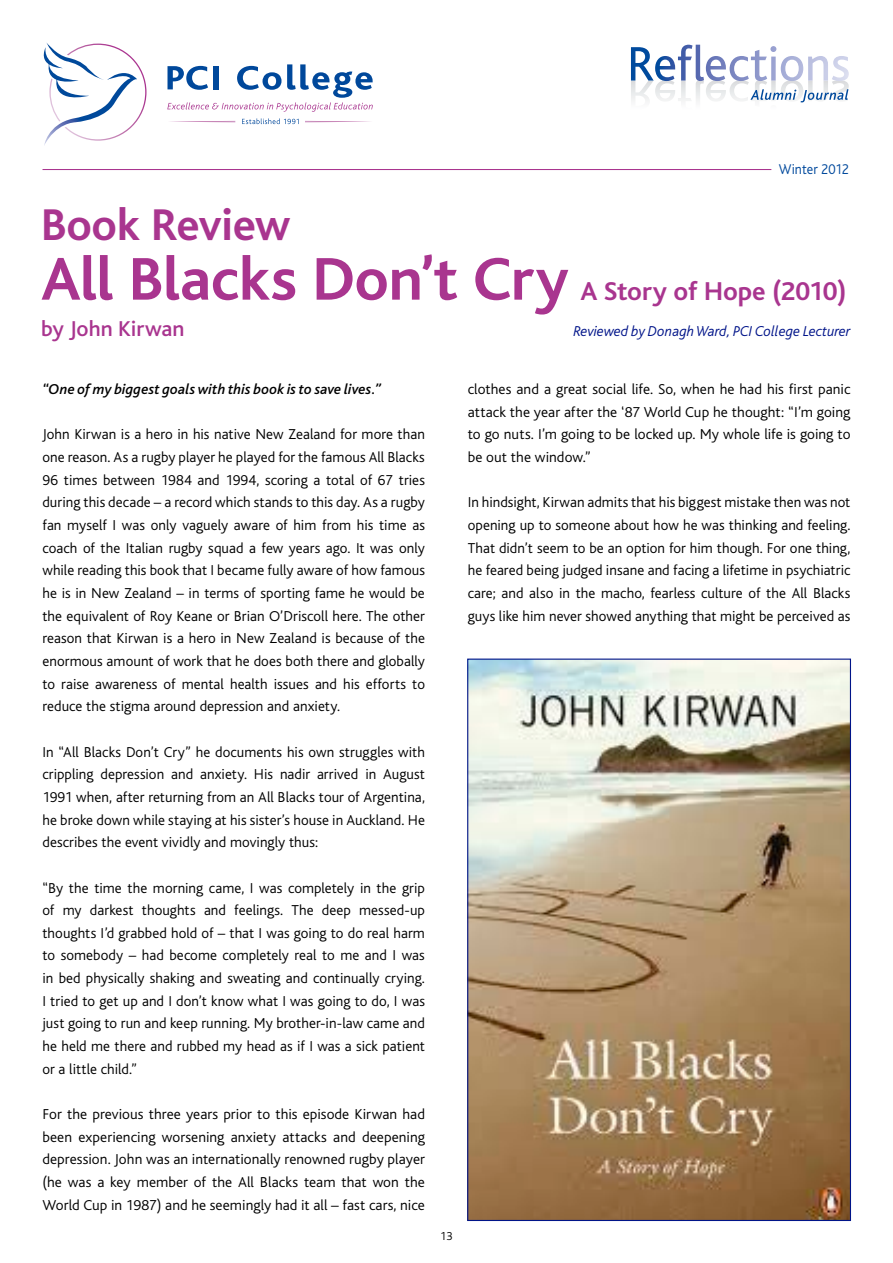
<style>
.page{position:relative;width:893px;height:1263px;background:#fff}
.page>*{position:absolute;margin:0;border:0;box-sizing:border-box;transform-origin:0 0}
.t1{font:700 63px "Bliss";letter-spacing:-.005em;color:#a9358f}
.t2{font:700 46.5px "Bliss";letter-spacing:-.01em;color:#a9358f}
.t3{font:700 27px "Bliss";color:#a9358f}
.t4{font:500 22.5px "Bliss";color:#a9358f}
.t5{font:300 15px/22.6px "Bliss";letter-spacing:.005em;color:#000;text-align:justify}
.t6{font:italic 500 15px "Bliss";letter-spacing:.01em;color:#000}
.t7{font:italic 300 15px "Bliss";color:#001489}
.t8{font:300 14.7px "Bliss";color:#00499c;scale:.95 1}
.t9{font:300 12px "Bliss";color:#000}
</style>
<div class="page">
<hr style="left:43px;top:169px;width:728px;height:1px;background:#a9358f">
<svg style="left:631px;top:45px;width:218px;height:58px"></svg>
<svg style="left:43px;top:43px;width:103px;height:102px"></svg>
<svg style="left:242px;top:118px;width:57px;height:6px"></svg>
<svg style="left:170px;top:121px;width:65px;height:1px"></svg>
<svg style="left:305px;top:121px;width:65px;height:1px"></svg>
<svg style="left:167px;top:64px;width:206px;height:48px"></svg>
<img style="left:469px;top:660px;width:380px;height:559px">
<p class="t8" style="left:779px;top:161px;width:76px">Winter 2012</p>
<h2 class="t2" style="left:41px;top:200px;width:251px">Book Review</h2>
<h1 class="t1" style="left:41px;top:246px;width:529px">All Blacks Don’t Cry</h1>
<h3 class="t3" style="left:580px;top:277px;width:268px">A Story of Hope (2010)</h3>
<h3 class="t4" style="left:41px;top:316px;width:145px">by John Kirwan</h3>
<p class="t7" style="left:573px;top:324px;width:279px">Reviewed by Donagh Ward, PCI College Lecturer</p>
<p class="t6" style="left:42px;top:381px;width:340px">“One of my biggest goals with this book is to save lives.”</p>
<p class="t5" style="left:42px;top:423px;width:384px">John Kirwan is a hero in his native New Zealand for more than one reason. As a rugby player he played for the famous All Blacks 96 times between 1984 and 1994, scoring a total of 67 tries during this decade – a record which stands to this day. As a rugby fan myself I was only vaguely aware of him from his time as coach of the Italian rugby squad a few years ago. It was only while reading this book that I became fully aware of how famous he is in New Zealand – in terms of sporting fame he would be the equivalent of Roy Keane or Brian O’Driscoll here. The other reason that Kirwan is a hero in New Zealand is because of the enormous amount of work that he does both there and globally to raise awareness of mental health issues and his efforts to reduce the stigma around depression and anxiety.</p>
<p class="t5" style="left:42px;top:741px;width:384px">In “All Blacks Don’t Cry” he documents his own struggles with crippling depression and anxiety. His nadir arrived in August 1991 when, after returning from an All Blacks tour of Argentina, he broke down while staying at his sister’s house in Auckland. He describes the event vividly and movingly thus:</p>
<p class="t5" style="left:42px;top:876px;width:384px">“By the time the morning came, I was completely in the grip of my darkest thoughts and feelings. The deep messed-up thoughts I’d grabbed hold of – that I was going to do real harm to somebody – had become completely real to me and I was in bed physically shaking and sweating and continually crying.<br>I tried to get up and I don’t know what I was going to do, I was just going to run and keep running. My brother-in-law came and he held me there and rubbed my head as if I was a sick patient or a little child.”</p>
<p class="t5" style="left:42px;top:1103px;width:384px">For the previous three years prior to this episode Kirwan had been experiencing worsening anxiety attacks and deepening depression. John was an internationally renowned rugby player (he was a key member of the All Blacks team that won the World Cup in 1987) and he seemingly had it all – fast cars, nice</p>
<p class="t5" style="left:468px;top:378px;width:384px">clothes and a great social life. So, when he had his first panic attack the year after the ‘87 World Cup he thought: “I’m going to go nuts. I’m going to be locked up. My whole life is going to be out the window.”</p>
<p class="t5" style="left:468px;top:491px;width:384px">In hindsight, Kirwan admits that his biggest mistake then was not opening up to someone about how he was thinking and feeling.<br>That didn’t seem to be an option for him though. For one thing, he feared being judged insane and facing a lifetime in psychiatric care; and also in the macho, fearless culture of the All Blacks guys like him never showed anything that might be perceived as</p>
<p class="t9" style="left:440px;top:1230px;width:14px">13</p>
</div>
